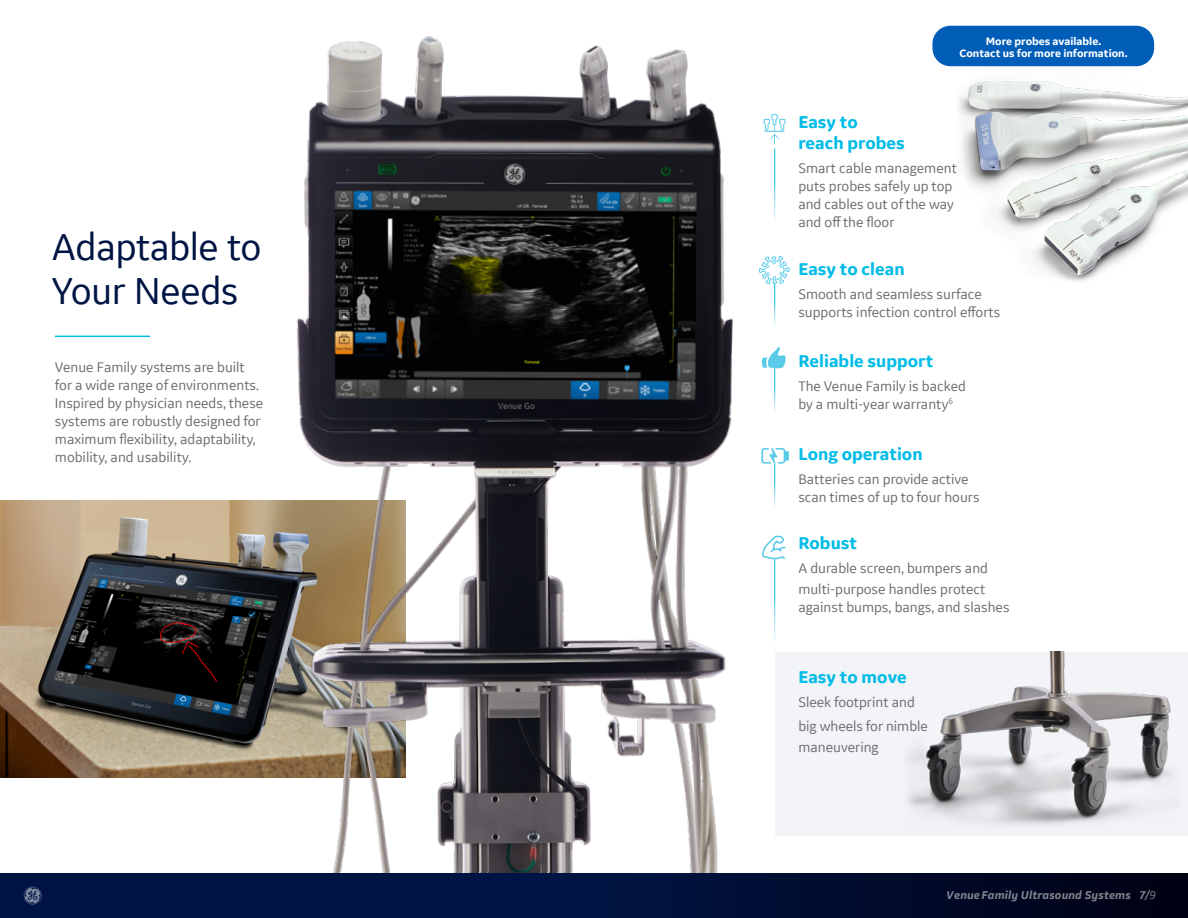
<style>
.page{position:relative;width:1188px;height:918px;background:#fff}
.page>*{position:absolute;margin:0;border:0;box-sizing:border-box;transform-origin:0 0}
.t1{font:40.5px/44.2px "GE Inspira Sans";letter-spacing:-.015em;color:#001544}
.t2{font:700 18px/21px "GE Inspira Sans";color:#00bce7}
.t3{font:15px/18px "GE Inspira Sans";color:#6d6e71}
.t4{font:italic 700 12px "GE Inspira Sans";letter-spacing:.01em;color:#fff}
.t5{font:700 11.25px/12px "GE Inspira Sans";color:#fff;text-align:center}
.s1{font-weight:400}
</style>
<div class="page">
<img style="left:0;top:501px;width:261px;height:276px">
<svg style="left:764px;top:114px;width:22px;height:30px"></svg>
<svg style="left:762px;top:347px;width:24px;height:21px"></svg>
<div style="left:776px;top:652px;width:412px;height:184px;background:#f2f4f7"></div>
<img style="left:942px;top:64px;width:246px;height:217px">
<img style="left:261px;top:36px;width:472px;height:837px">
<img style="left:907px;top:652px;width:265px;height:173px">
<hr style="left:55px;top:336px;width:95px;height:1px;background:#00bce7">
<svg style="left:762px;top:536px;width:24px;height:23px"></svg>
<svg style="left:759px;top:256px;width:31px;height:29px"></svg>
<svg style="left:761px;top:448px;width:28px;height:16px"></svg>
<div style="left:932px;top:26px;width:222px;height:40px;background:#005eb8;border-radius:18px"></div>
<div style="left:0;top:873px;width:1188px;height:45px;background:linear-gradient(to right,#00194f,#00061e)"></div>
<svg style="left:24px;top:887px;width:18px;height:17px"></svg>
<h1 class="t1" style="left:52px;top:223px;width:211px">Adaptable to<br>Your Needs</h1>
<p class="t3" style="left:55px;top:358px;width:210px">Venue Family systems are built for a wide range of environments.<br>Inspired by physician needs, these systems are robustly designed for maximum flexibility, adaptability, mobility, and usability.</p>
<p class="t5" style="left:959px;top:35px;width:170px">More probes available.<br>Contact us for more information.</p>
<p class="t2" style="left:798px;top:111px;width:108px">Easy to reach probes</p>
<p class="t3" style="left:798px;top:159px;width:160px">Smart cable management puts probes safely up top and cables out of the way and off the floor</p>
<p class="t2" style="left:798px;top:259px;width:108px">Easy to clean</p>
<p class="t3" style="left:798px;top:285px;width:203px">Smooth and seamless surface supports infection control efforts</p>
<p class="t2" style="left:798px;top:350px;width:137px">Reliable support</p>
<p class="t3" style="left:798px;top:376px;width:169px">The Venue Family is backed by a multi-year warranty<sup>6</sup></p>
<p class="t2" style="left:798px;top:443px;width:126px">Long operation</p>
<p class="t3" style="left:798px;top:470px;width:183px">Batteries can provide active scan times of up to four hours</p>
<p class="t2" style="left:798px;top:533px;width:60px">Robust</p>
<p class="t3" style="left:798px;top:558px;width:191px;line-height:21px">A durable screen, bumpers and multi-purpose handles protect</p>
<p class="t3" style="left:798px;top:598px;width:213px">against bumps, bangs, and slashes</p>
<p class="t2" style="left:798px;top:666px;width:110px">Easy to move</p>
<p class="t3" style="left:798px;top:690px;width:131px;line-height:24px">Sleek footprint and big wheels for nimble</p>
<p class="t3" style="left:798px;top:738px;width:82px">maneuvering</p>
<p class="t4" style="left:947px;top:888px;width:210px">Venue Family Ultrasound Systems 7/<span class="s1">9</span></p>
</div>
